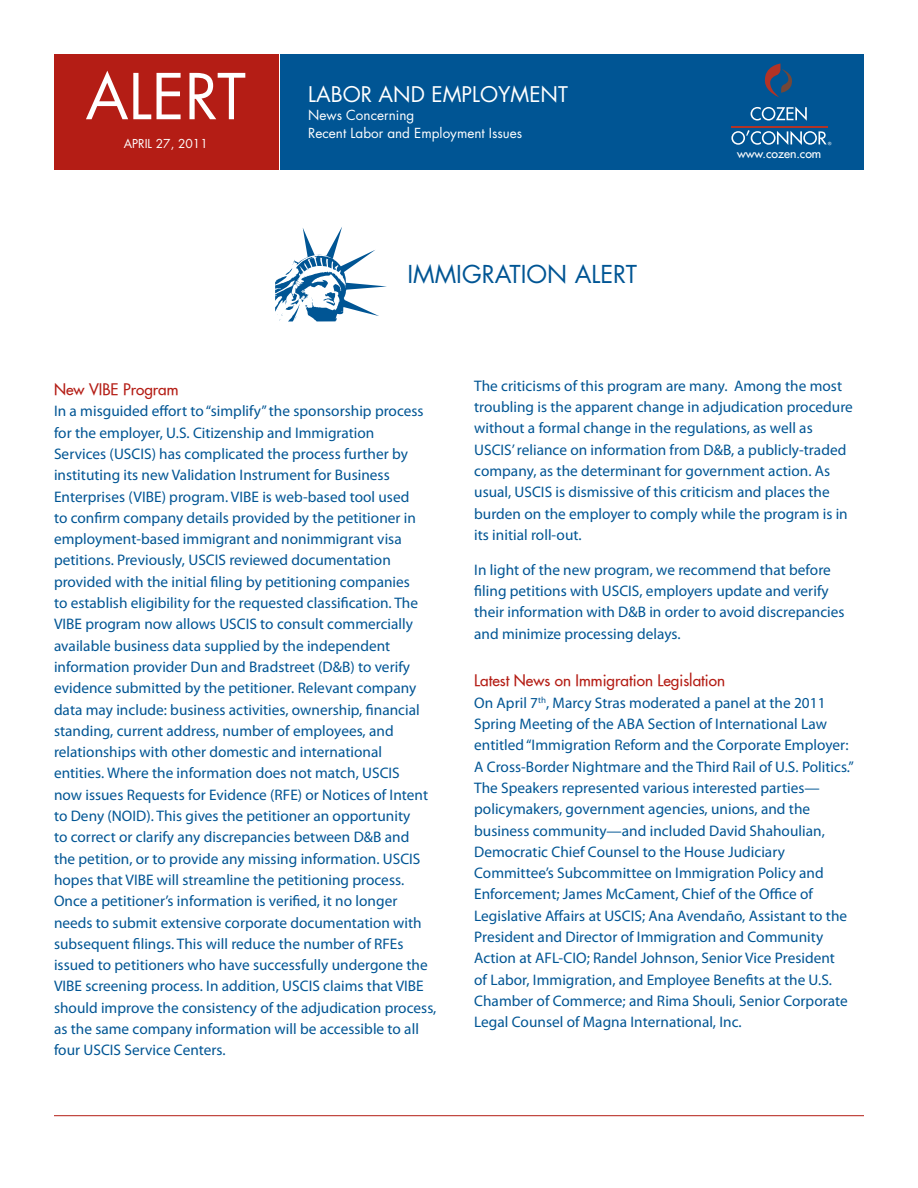
<style>
.page{position:relative;width:918px;height:1188px;background:#fff}
.page>*{position:absolute;margin:0;border:0;box-sizing:border-box;transform-origin:0 0}
.t1{font:61.5px "Futura";color:#fff}
.t2{font:24px "Futura";color:#005594}
.t3{font:21px "Futura";letter-spacing:.12em;color:#fff}
.t4{font:15.3px/21.3px "Myriad Pro";color:#005594}
.t5{font:15.3px "Futura";color:#b41d15}
.t6{font:13.5px "Futura";color:#fff}
.t7{font:12.15px "Futura";color:#fff}
.t8{font:12px "Futura";color:#fff}
.t9{font:7.65px "Myriad";color:#fff}
</style>
<div class="page">
<div style="left:281px;top:55px;width:583px;height:115px;background:#005594"></div>
<div style="left:54px;top:55px;width:224px;height:115px;background:#b41d15"></div>
<svg style="left:751px;top:107px;width:56px;height:14px"></svg>
<svg style="left:731px;top:130px;width:96px;height:15px"></svg>
<hr style="left:731px;top:126px;width:96px;height:1px;background:#b23326">
<svg style="left:764px;top:64px;width:28px;height:34px"></svg>
<hr style="left:54px;top:1115px;width:810px;height:1px;background:#b41d15">
<svg style="left:275px;top:227px;width:112px;height:94px"></svg>
<h1 class="t1" style="left:86px;top:57px;width:33px">ALERT</h1>
<p class="t8" style="left:124px;top:136px;width:86px">Apri l 27, 2011</p>
<h3 class="t3" style="left:308px;top:81px;width:261px">labor and employment</h3>
<p class="t6" style="left:308px;top:106px;width:108px">News Concerning</p>
<p class="t6" style="left:308px;top:124px;width:216px">Recent Labor and Employment Issues</p>
<h2 class="t2" style="left:408px;top:259px;width:181px">IMMIGRATION ALERT</h2>
<p class="t9" style="left:828px;top:141px;width:5px">®</p>
<p class="t7" style="left:737px;top:146px;width:86px">www.cozen.com</p>
<p class="t5" style="left:54px;top:379px;width:126px">New VIBE Program</p>
<p class="t4" style="left:54px;top:400px;width:384px">In a misguided effort to “simplify” the sponsorship process for the employer, U.S. Citizenship and Immigration<br>Services (USCIS) has complicated the process further by instituting its new Validation Instrument for Business Enterprises (VIBE) program. VIBE is web-based tool used<br>to confirm company details provided by the petitioner in employment-based immigrant and nonimmigrant visa petitions. Previously, USCIS reviewed documentation provided with the initial filing by petitioning companies<br>to establish eligibility for the requested classification. The VIBE program now allows USCIS to consult commercially available business data supplied by the independent information provider Dun and Bradstreet (D&amp;B) to verify evidence submitted by the petitioner. Relevant company data may include: business activities, ownership, financial standing, current address, number of employees, and relationships with other domestic and international<br>entities. Where the information does not match, USCIS<br>now issues Requests for Evidence (RFE) or Notices of Intent to Deny (NOID). This gives the petitioner an opportunity<br>to correct or clarify any discrepancies between D&amp;B and<br>the petition, or to provide any missing information. USCIS hopes that VIBE will streamline the petitioning process.<br>Once a petitioner’s information is verified, it no longer needs to submit extensive corporate documentation with subsequent filings. This will reduce the number of RFEs issued to petitioners who have successfully undergone the VIBE screening process. In addition, USCIS claims that VIBE should improve the consistency of the adjudication process, as the same company information will be accessible to all four USCIS Service Centers.</p>
<p class="t4" style="left:474px;top:375px;width:380px">The criticisms of this program are many. Among the most troubling is the apparent change in adjudication procedure without a formal change in the regulations, as well as USCIS’ reliance on information from D&amp;B, a publicly-traded company, as the determinant for government action. As usual, USCIS is dismissive of this criticism and places the burden on the employer to comply while the program is in its initial roll-out.</p>
<p class="t4" style="left:474px;top:559px;width:372px">In light of the new program, we recommend that before filing petitions with USCIS, employers update and verify their information with D&amp;B in order to avoid discrepancies and minimize processing delays.</p>
<p class="t5" style="left:474px;top:671px;width:252px">Latest News on Immigration Legislation</p>
<p class="t4" style="left:474px;top:692px;width:381px">On April 7<sup>th</sup>, Marcy Stras moderated a panel at the 2011<br>Spring Meeting of the ABA Section of International Law entitled “Immigration Reform and the Corporate Employer:<br>A Cross-Border Nightmare and the Third Rail of U.S. Politics.” The Speakers represented various interested parties— policymakers, government agencies, unions, and the business community—and included David Shahoulian, Democratic Chief Counsel to the House Judiciary Committee’s Subcommittee on Immigration Policy and Enforcement; James McCament, Chief of the Office of Legislative Affairs at USCIS; Ana Avendaño, Assistant to the President and Director of Immigration and Community Action at AFL-CIO; Randel Johnson, Senior Vice President<br>of Labor, Immigration, and Employee Benefits at the U.S.<br>Chamber of Commerce; and Rima Shouli, Senior Corporate Legal Counsel of Magna International, Inc.</p>
</div>
